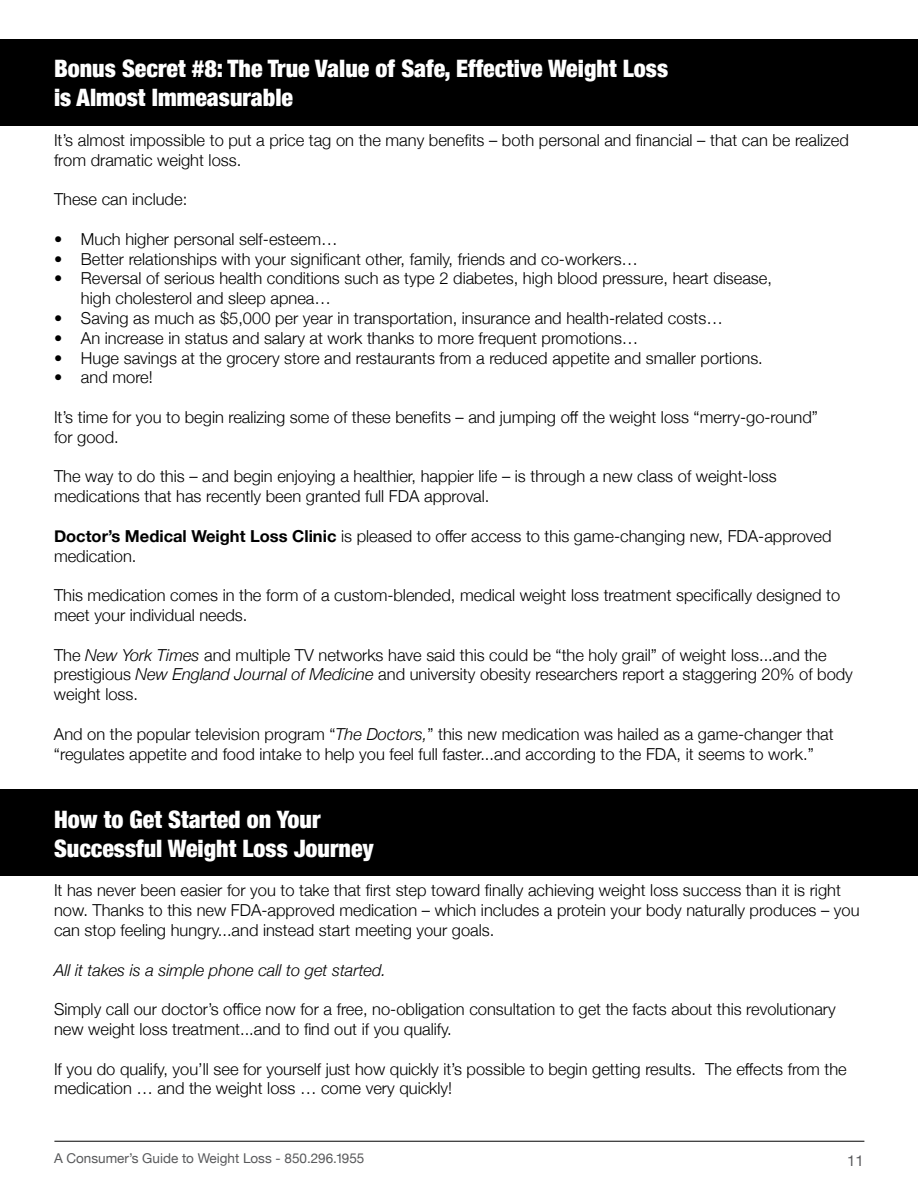
<style>
.page{position:relative;width:918px;height:1188px;background:#fff}
.page>*{position:absolute;margin:0;border:0;box-sizing:border-box;transform-origin:0 0}
.t1{font:900 condensed 24px/28.8px "Helvetica Neue";color:#fff}
.t2{font:300 16.5px/19.8px "Helvetica Neue";color:#000}
.t3{font:italic 300 16.5px "Helvetica Neue";color:#000}
.t4{font:15px "Helvetica Neue";color:#58595b}
.t5{font:13.5px "Helvetica Neue";color:#58595b}
.s1{font-weight:700}
.s2{font-style:italic}
</style>
<div class="page">
<div style="left:0;top:789px;width:918px;height:87px;background:#000"></div>
<div style="left:0;top:39px;width:918px;height:86px;background:#000"></div>
<hr style="left:54px;top:1141px;width:810px;height:1px;background:#000">
<h1 class="t1" style="left:54px;top:56px;width:616px">Bonus Secret #8: The True Value of Safe, Effective Weight Loss is Almost Immeasurable</h1>
<p class="t2" style="left:54px;top:129px;width:796px">It’s almost impossible to put a price tag on the many benefits – both personal and financial – that can be realized from dramatic weight loss.</p>
<p class="t2" style="left:54px;top:190px;width:135px">These can include:</p>
<p class="t2" style="left:54px;top:228px;width:285px">• Much higher personal self-esteem…</p>
<p class="t2" style="left:54px;top:248px;width:586px">• Better relationships with your significant other, family, friends and co-workers…</p>
<p class="t2" style="left:81px;top:269px;width:693px;text-indent:-27px">• Reversal of serious health conditions such as type 2 diabetes, high blood pressure, heart disease, high cholesterol and sleep apnea…</p>
<p class="t2" style="left:54px;top:307px;width:670px">• Saving as much as $5,000 per year in transportation, insurance and health-related costs…</p>
<p class="t2" style="left:54px;top:329px;width:586px">• An increase in status and salary at work thanks to more frequent promotions…</p>
<p class="t2" style="left:54px;top:349px;width:710px">• Huge savings at the grocery store and restaurants from a reduced appetite and smaller portions.</p>
<p class="t2" style="left:54px;top:366px;width:100px">• and more!</p>
<p class="t2" style="left:54px;top:406px;width:766px">It’s time for you to begin realizing some of these benefits – and jumping off the weight loss “merry-go-round” for good.</p>
<p class="t2" style="left:54px;top:465px;width:724px">The way to do this – and begin enjoying a healthier, happier life – is through a new class of weight-loss medications that has recently been granted full FDA approval.</p>
<p class="t2" style="left:54px;top:525px;width:779px"><span class="s1">Doctor’s Medical Weight Loss Clinic</span> is pleased to offer access to this game-changing new, FDA-approved medication.</p>
<p class="t2" style="left:54px;top:584px;width:788px">This medication comes in the form of a custom-blended, medical weight loss treatment specifically designed to meet your individual needs.</p>
<p class="t2" style="left:54px;top:646px;width:800px">The <span class="s2">New York Times</span> and multiple TV networks have said this could be “the holy grail” of weight loss...and the prestigious <span class="s2">New England Journal of Medicine</span> and university obesity researchers report a staggering 20% of body weight loss.</p>
<p class="t2" style="left:54px;top:725px;width:781px">And on the popular television program “<span class="s2">The Doctors,</span>” this new medication was hailed as a game-changer that “regulates appetite and food intake to help you feel full faster...and according to the FDA, it seems to work.”</p>
<h1 class="t1" style="left:54px;top:807px;width:321px">How to Get Started on Your<br>Successful Weight Loss Journey</h1>
<p class="t2" style="left:54px;top:879px;width:807px">It has never been easier for you to take that first step toward finally achieving weight loss success than it is right now. Thanks to this new FDA-approved medication – which includes a protein your body naturally produces – you can stop feeling hungry...and instead start meeting your goals.</p>
<p class="t3" style="left:54px;top:963px;width:334px">All it takes is a simple phone call to get started.</p>
<p class="t2" style="left:54px;top:998px;width:783px">Simply call our doctor’s office now for a free, no-obligation consultation to get the facts about this revolutionary new weight loss treatment...and to find out if you qualify.</p>
<p class="t2" style="left:54px;top:1058px;width:794px">If you do qualify, you’ll see for yourself just how quickly it’s possible to begin getting results. The effects from the medication … and the weight loss … come very quickly!</p>
<p class="t5" style="left:54px;top:1153px;width:312px">A Consumer’s Guide to Weight Loss - 850.296.1955</p>
<p class="t4" style="left:847px;top:1152px;width:18px">11</p>
</div>
